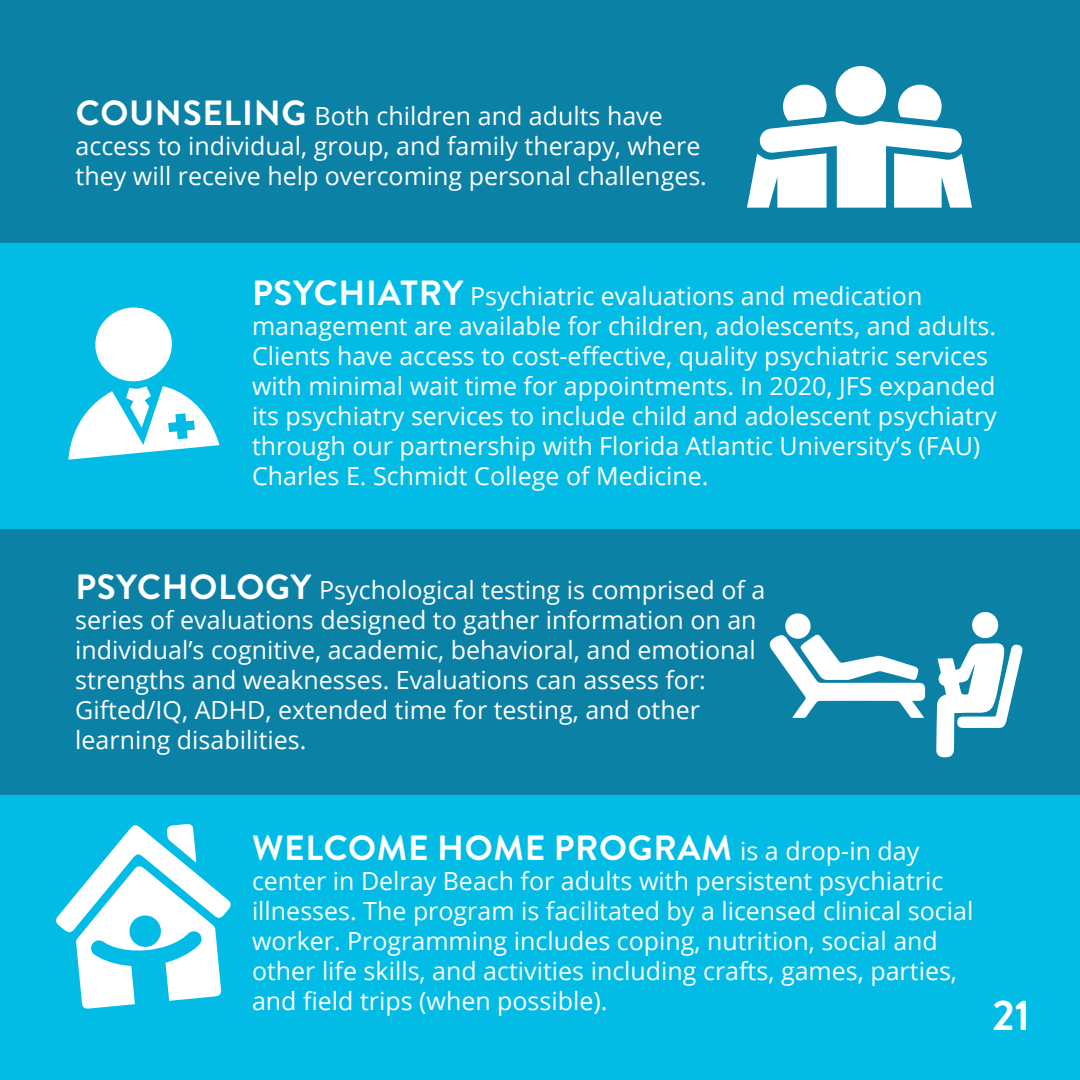
<style>
.page{position:relative;width:1080px;height:1080px;background:#02bce5}
.page>*{position:absolute;margin:0;border:0;box-sizing:border-box;transform-origin:0 0}
.t1{font:700 43px "Brandon Grotesque";color:#fff}
.t2{font:700 35px "Brandon Grotesque";letter-spacing:.02em;color:#fff}
.t3{font:25px/30px "Open Sans";color:#fff}
.s1{font-family:"Brandon Grotesque";font-weight:700;font-size:35px}
.s2{font-family:"Open Sans";font-weight:400;font-size:25px}
</style>
<div class="page">
<div style="left:0;top:0;width:1080px;height:243px;background:#0b81a6"></div>
<div style="left:0;top:529px;width:1080px;height:266px;background:#0b81a6"></div>
<svg style="left:769px;top:612px;width:254px;height:146px"></svg>
<svg style="left:69px;top:307px;width:151px;height:153px"></svg>
<svg style="left:747px;top:66px;width:225px;height:142px"></svg>
<svg style="left:56px;top:824px;width:175px;height:185px"></svg>
<p class="t3" style="left:76px;top:101px;width:633px"><span class="s1">COUNSELING</span> Both children and adults have access to individual, group, and family therapy, where they will receive help overcoming personal challenges.</p>
<p class="t3" style="left:252px;top:280px;width:746px"><span class="s1">PSYCHIATRY</span> Psychiatric evaluations and medication management are available for children, adolescents, and adults.<br>Clients have access to cost-effective, quality psychiatric services with minimal wait time for appointments. In 2020, JFS expanded its psychiatry services to include child and adolescent psychiatry through our partnership with Florida Atlantic University’s (FAU)<br>Charles E. Schmidt College of Medicine.</p>
<p class="t3" style="left:75px;top:574px;width:692px"><span class="s1">PSYCHOLOGY</span> Psychological testing is comprised of a series of evaluations designed to gather information on an individual’s cognitive, academic, behavioral, and emotional strengths and weaknesses. Evaluations can assess for:<br>Gifted/IQ, ADHD, extended time for testing, and other learning disabilities.</p>
<p class="t2" style="left:252px;top:823px;width:669px">WELCOME HOME PROGRAM <span class="s2">is a drop-in day</span></p>
<p class="t3" style="left:252px;top:865px;width:723px">center in Delray Beach for adults with persistent psychiatric illnesses. The program is facilitated by a licensed clinical social worker. Programming includes coping, nutrition, social and other life skills, and activities including crafts, games, parties, and field trips (when possible).</p>
<p class="t1" style="left:992px;top:985px;width:39px">21</p>
</div>
